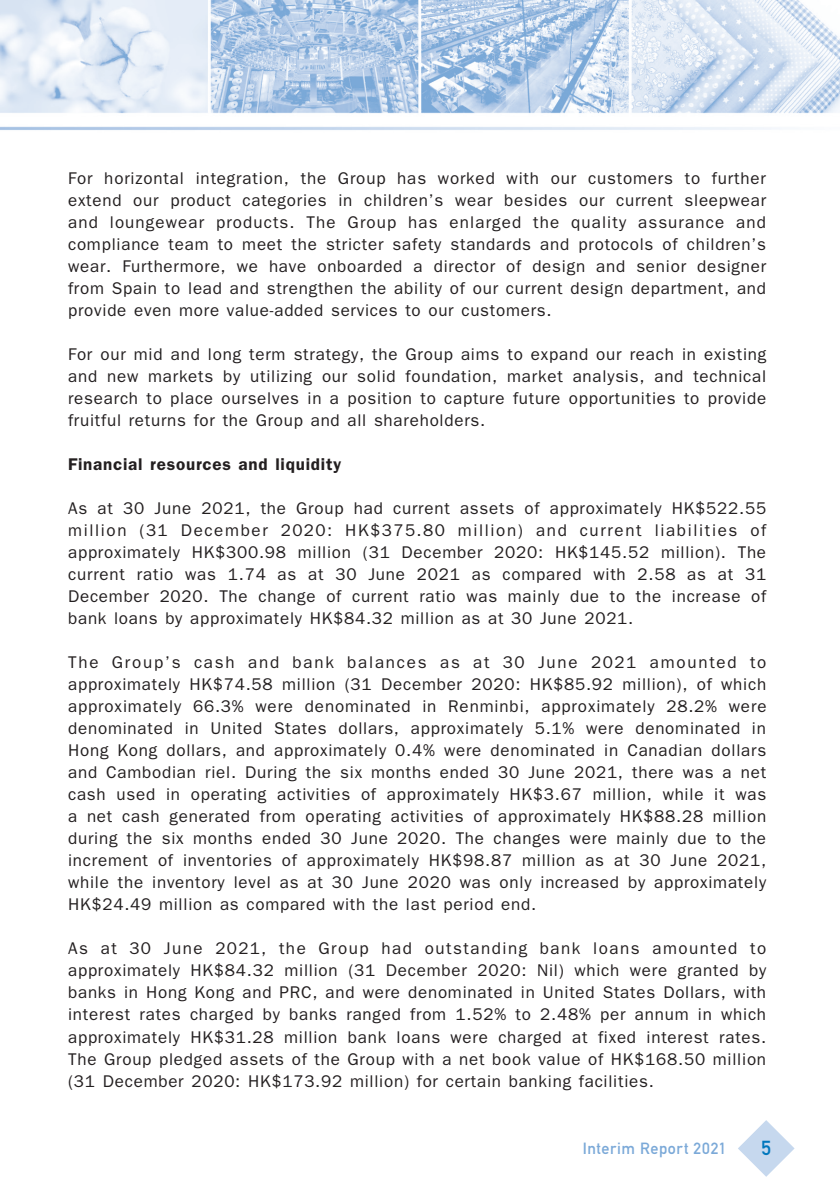
<style>
.page{position:relative;width:840px;height:1191px;background:#fff}
.page>*{position:absolute;margin:0;border:0;box-sizing:border-box;transform-origin:0 0}
.t1{font:20px "DIN Mittelschrift Std";color:#0077bd}
.t2{font:17px/22px "ITC Franklin Gothic Std";letter-spacing:.045em;color:#231f20;text-align:justify}
.t3{font:600 17px "ITC Franklin Gothic Std";letter-spacing:.045em;color:#231f20}
.t4{font:16px "DIN Mittelschrift Std";letter-spacing:.035em;color:#7ba9d8}
</style>
<div class="page">
<img style="left:0;top:0;width:839px;height:1177px">
<svg style="left:737px;top:1120px;width:57px;height:56px"></svg>
<p class="t2" style="left:68px;top:168px;width:699px">For horizontal integration, the Group has worked with our customers to further extend our product categories in children’s wear besides our current sleepwear and loungewear products. The Group has enlarged the quality assurance and compliance team to meet the stricter safety standards and protocols of children’s wear. Furthermore, we have onboarded a director of design and senior designer from Spain to lead and strengthen the ability of our current design department, and provide even more value-added services to our customers.</p>
<p class="t2" style="left:68px;top:344px;width:699px">For our mid and long term strategy, the Group aims to expand our reach in existing and new markets by utilizing our solid foundation, market analysis, and technical research to place ourselves in a position to capture future opportunities to provide fruitful returns for the Group and all shareholders.</p>
<p class="t3" style="left:68px;top:454px;width:275px">Financial resources and liquidity</p>
<p class="t2" style="left:68px;top:498px;width:699px">As at 30 June 2021, the Group had current assets of approximately HK$522.55 million (31 December 2020: HK$375.80 million) and current liabilities of approximately HK$300.98 million (31 December 2020: HK$145.52 million). The current ratio was 1.74 as at 30 June 2021 as compared with 2.58 as at 31<br>December 2020. The change of current ratio was mainly due to the increase of bank loans by approximately HK$84.32 million as at 30 June 2021.</p>
<p class="t2" style="left:68px;top:652px;width:699px">The Group’s cash and bank balances as at 30 June 2021 amounted to approximately HK$74.58 million (31 December 2020: HK$85.92 million), of which approximately 66.3% were denominated in Renminbi, approximately 28.2% were denominated in United States dollars, approximately 5.1% were denominated in Hong Kong dollars, and approximately 0.4% were denominated in Canadian dollars and Cambodian riel. During the six months ended 30 June 2021, there was a net cash used in operating activities of approximately HK$3.67 million, while it was a net cash generated from operating activities of approximately HK$88.28 million during the six months ended 30 June 2020. The changes were mainly due to the increment of inventories of approximately HK$98.87 million as at 30 June 2021, while the inventory level as at 30 June 2020 was only increased by approximately HK$24.49 million as compared with the last period end.</p>
<p class="t2" style="left:68px;top:937px;width:699px">As at 30 June 2021, the Group had outstanding bank loans amounted to approximately HK$84.32 million (31 December 2020: Nil) which were granted by banks in Hong Kong and PRC, and were denominated in United States Dollars, with interest rates charged by banks ranged from 1.52% to 2.48% per annum in which approximately HK$31.28 million bank loans were charged at fixed interest rates.<br>The Group pledged assets of the Group with a net book value of HK$168.50 million (31 December 2020: HK$173.92 million) for certain banking facilities.</p>
<p class="t4" style="left:582px;top:1138px;width:145px">Interim Report 2021</p>
<p class="t1" style="left:761px;top:1136px;width:11px">5</p>
</div>
